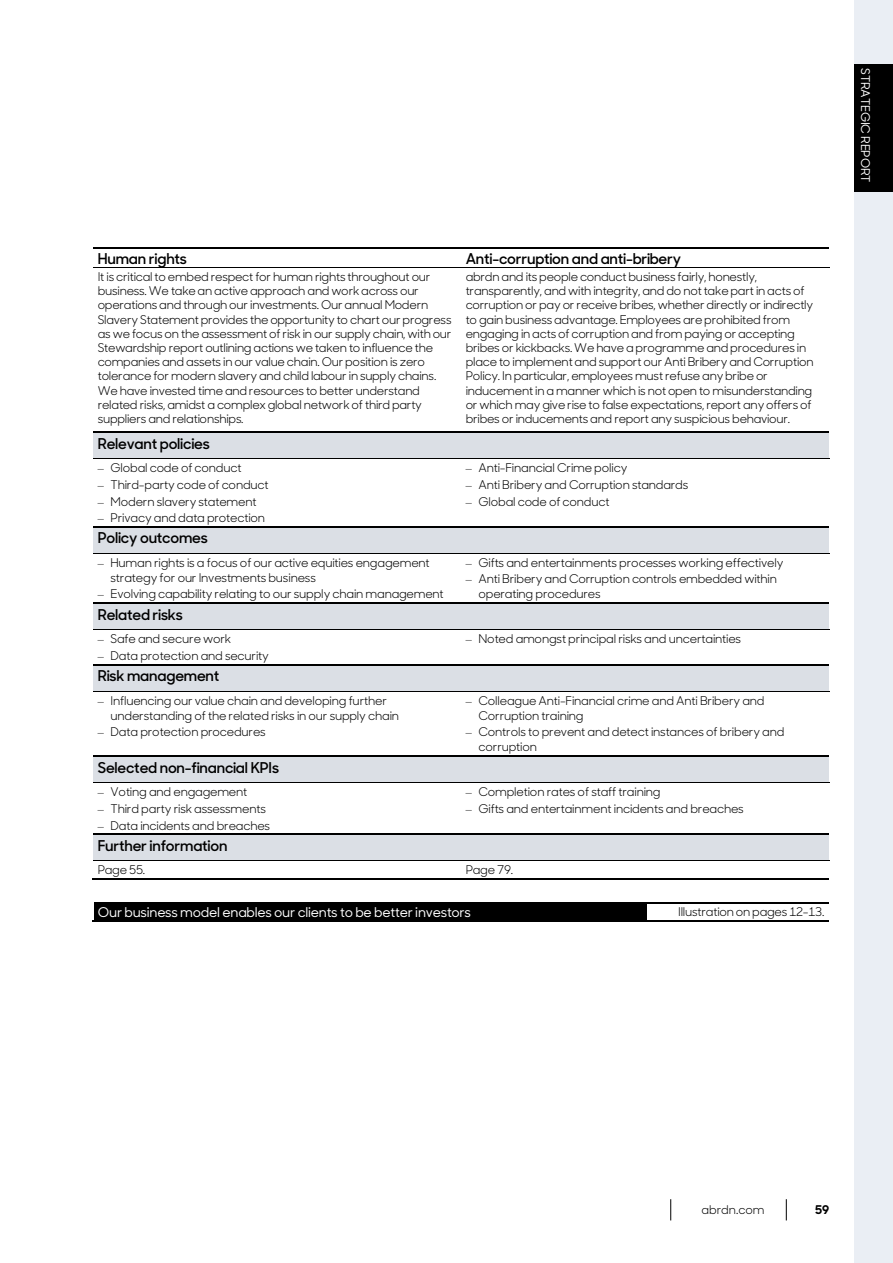
<style>
.page{position:relative;width:893px;height:1263px;background:#fff}
.page>*{position:absolute;margin:0;border:0;box-sizing:border-box;transform-origin:0 0}
.t1{font:600 15px "Sharp Sans Display No 1";letter-spacing:-.01em;color:#000}
.t2{font:500 13.5px "Sharp Sans Display No 1";letter-spacing:-.015em;color:#fff}
.t3{font:12px/14.2px "Sharp Sans Display No 1";letter-spacing:-.02em;color:#000}
.t4{font:500 12px "Sharp Sans Display No 1";letter-spacing:-.01em;color:#fff}
.t5{font:12px "Sharp Sans Display No 1";color:#000}
.t6{font:700 12px "Sharp Sans Display No 1";color:#000}
.s1{font-family:"Times New Roman"}
</style>
<div class="page">
<div style="left:855px;top:0;width:38px;height:1263px;background:#eaeef4"></div>
<hr style="left:94px;top:247px;width:367px;height:1px;background:#000">
<hr style="left:462px;top:247px;width:367px;height:1px;background:#000">
<hr style="left:94px;top:267px;width:367px;height:1px;background:#000">
<hr style="left:462px;top:267px;width:367px;height:1px;background:#000">
<div style="left:94px;top:433px;width:367px;height:25px;background:#dbdfe5"></div>
<div style="left:461px;top:433px;width:368px;height:25px;background:#dbdfe5"></div>
<hr style="left:94px;top:432px;width:367px;height:1px;background:#000">
<hr style="left:462px;top:432px;width:367px;height:1px;background:#000">
<hr style="left:94px;top:458px;width:367px;height:1px;background:#000">
<hr style="left:462px;top:458px;width:367px;height:1px;background:#000">
<div style="left:94px;top:527px;width:367px;height:26px;background:#dbdfe5"></div>
<div style="left:461px;top:527px;width:368px;height:26px;background:#dbdfe5"></div>
<hr style="left:94px;top:526px;width:367px;height:1px;background:#000">
<hr style="left:462px;top:526px;width:367px;height:1px;background:#000">
<hr style="left:94px;top:553px;width:367px;height:1px;background:#000">
<hr style="left:462px;top:553px;width:367px;height:1px;background:#000">
<div style="left:94px;top:604px;width:367px;height:25px;background:#dbdfe5"></div>
<div style="left:461px;top:604px;width:368px;height:25px;background:#dbdfe5"></div>
<hr style="left:94px;top:603px;width:367px;height:1px;background:#000">
<hr style="left:462px;top:603px;width:367px;height:1px;background:#000">
<hr style="left:94px;top:629px;width:367px;height:1px;background:#000">
<hr style="left:462px;top:629px;width:367px;height:1px;background:#000">
<div style="left:94px;top:665px;width:367px;height:26px;background:#dbdfe5"></div>
<div style="left:461px;top:665px;width:368px;height:26px;background:#dbdfe5"></div>
<hr style="left:94px;top:664px;width:367px;height:1px;background:#000">
<hr style="left:462px;top:664px;width:367px;height:1px;background:#000">
<hr style="left:94px;top:691px;width:367px;height:1px;background:#000">
<hr style="left:462px;top:691px;width:367px;height:1px;background:#000">
<div style="left:94px;top:757px;width:367px;height:25px;background:#dbdfe5"></div>
<div style="left:461px;top:757px;width:368px;height:25px;background:#dbdfe5"></div>
<hr style="left:94px;top:756px;width:367px;height:1px;background:#000">
<hr style="left:462px;top:756px;width:367px;height:1px;background:#000">
<hr style="left:94px;top:782px;width:367px;height:1px;background:#000">
<hr style="left:462px;top:782px;width:367px;height:1px;background:#000">
<div style="left:94px;top:835px;width:367px;height:25px;background:#dbdfe5"></div>
<div style="left:461px;top:835px;width:368px;height:25px;background:#dbdfe5"></div>
<hr style="left:94px;top:834px;width:367px;height:1px;background:#000">
<hr style="left:462px;top:834px;width:367px;height:1px;background:#000">
<hr style="left:94px;top:860px;width:367px;height:1px;background:#000">
<hr style="left:462px;top:860px;width:367px;height:1px;background:#000">
<hr style="left:93px;top:878px;width:368px;height:1px;background:#000">
<hr style="left:461px;top:878px;width:368px;height:1px;background:#000">
<div style="left:94px;top:903px;width:552px;height:18px;background:#000"></div>
<hr style="left:94px;top:902px;width:552px;height:1px;background:#000">
<hr style="left:647px;top:902px;width:182px;height:1px;background:#000">
<hr style="left:93px;top:921px;width:553px;height:1px;background:#000">
<hr style="left:646px;top:921px;width:183px;height:1px;background:#000">
<svg style="left:670px;top:1199px;width:1px;height:21px"></svg>
<svg style="left:786px;top:1199px;width:1px;height:21px"></svg>
<div style="left:855px;top:64px;width:38px;height:127px;background:#000"></div>
<p class="t1" style="left:98px;top:247px;width:91px">Human rights</p>
<p class="t1" style="left:466px;top:247px;width:217px">Anti-corruption and anti-bribery</p>
<p class="t3" style="left:98px;top:268px;width:355px">It is critical to embed respect for human rights throughout our business. We take an active approach and work across our operations and through our investments. Our annual Modern Slavery Statement provides the opportunity to chart our progress as we focus on the assessment of risk in our supply chain, with our Stewardship report outlining actions we taken to influence the companies and assets in our value chain. Our position is zero tolerance for modern slavery and child labour in supply chains.<br>We have invested time and resources to better understand related risks, amidst a complex global network of third party suppliers and relationships.</p>
<p class="t3" style="left:466px;top:268px;width:349px">abrdn and its people conduct business fairly, honestly, transparently, and with integrity, and do not take part in acts of corruption or pay or receive bribes, whether directly or indirectly to gain business advantage. Employees are prohibited from engaging in acts of corruption and from paying or accepting bribes or kickbacks. We have a programme and procedures in place to implement and support our Anti Bribery and Corruption Policy. In particular, employees must refuse any bribe or inducement in a manner which is not open to misunderstanding or which may give rise to false expectations, report any offers of bribes or inducements and report any suspicious behaviour.</p>
<p class="t1" style="left:98px;top:432px;width:114px">Relevant policies</p>
<p class="t3" style="left:98px;top:460px;width:145px"><span class="s1">–</span> Global code of conduct</p>
<p class="t3" style="left:98px;top:477px;width:172px"><span class="s1">–</span> Third-party code of conduct</p>
<p class="t3" style="left:98px;top:493px;width:160px"><span class="s1">–</span> Modern slavery statement</p>
<p class="t3" style="left:98px;top:509px;width:169px"><span class="s1">–</span> Privacy and data protection</p>
<p class="t3" style="left:466px;top:460px;width:163px"><span class="s1">–</span> Anti-Financial Crime policy</p>
<p class="t3" style="left:466px;top:477px;width:224px"><span class="s1">–</span> Anti Bribery and Corruption standards</p>
<p class="t3" style="left:466px;top:493px;width:145px"><span class="s1">–</span> Global code of conduct</p>
<p class="t1" style="left:98px;top:526px;width:112px">Policy outcomes</p>
<p class="t3" style="left:111px;top:554px;width:321px;line-height:15.1px;text-indent:-13px"><span class="s1">–</span> Human rights is a focus of our active equities engagement strategy for our Investments business</p>
<p class="t3" style="left:98px;top:586px;width:348px"><span class="s1">–</span> Evolving capability relating to our supply chain management</p>
<p class="t1" style="left:98px;top:603px;width:87px">Related risks</p>
<p class="t3" style="left:98px;top:631px;width:135px"><span class="s1">–</span> Safe and secure work</p>
<p class="t3" style="left:98px;top:648px;width:173px"><span class="s1">–</span> Data protection and security</p>
<p class="t1" style="left:98px;top:664px;width:123px">Risk management</p>
<p class="t3" style="left:111px;top:692px;width:290px;line-height:15.1px;text-indent:-13px"><span class="s1">–</span> Influencing our value chain and developing further understanding of the related risks in our supply chain</p>
<p class="t3" style="left:98px;top:724px;width:170px"><span class="s1">–</span> Data protection procedures</p>
<p class="t1" style="left:98px;top:756px;width:183px">Selected non-financial KPIs</p>
<p class="t3" style="left:98px;top:784px;width:151px"><span class="s1">–</span> Voting and engagement</p>
<p class="t3" style="left:98px;top:801px;width:170px"><span class="s1">–</span> Third party risk assessments</p>
<p class="t3" style="left:98px;top:817px;width:174px"><span class="s1">–</span> Data incidents and breaches</p>
<p class="t3" style="left:466px;top:554px;width:319px"><span class="s1">–</span> Gifts and entertainments processes working effectively</p>
<p class="t3" style="left:478px;top:571px;width:300px;line-height:15px;text-indent:-13px"><span class="s1">–</span> Anti Bribery and Corruption controls embedded within operating procedures</p>
<p class="t3" style="left:466px;top:631px;width:277px"><span class="s1">–</span> Noted amongst principal risks and uncertainties</p>
<p class="t3" style="left:478px;top:692px;width:288px;line-height:15.1px;text-indent:-13px"><span class="s1">–</span> Colleague Anti-Financial crime and Anti Bribery and<br>Corruption training</p>
<p class="t3" style="left:478px;top:724px;width:307px;line-height:15px;text-indent:-13px"><span class="s1">–</span> Controls to prevent and detect instances of bribery and corruption</p>
<p class="t3" style="left:466px;top:784px;width:196px"><span class="s1">–</span> Completion rates of staff training</p>
<p class="t3" style="left:466px;top:801px;width:280px"><span class="s1">–</span> Gifts and entertainment incidents and breaches</p>
<p class="t1" style="left:98px;top:834px;width:131px">Further information</p>
<p class="t3" style="left:98px;top:861px;width:49px">Page 55.</p>
<p class="t3" style="left:466px;top:861px;width:49px">Page 79.</p>
<p class="t2" style="left:98px;top:903px;width:375px">Our business model enables our clients to be better investors</p>
<p class="t3" style="left:678px;top:904px;width:148px">Illustration on pages 12-13.</p>
<p class="t4" style="left:874px;top:68px;width:116px;rotate:90deg">STRATEGIC REPORT</p>
<p class="t5" style="left:701px;top:1200px;width:65px">abrdn.com</p>
<p class="t6" style="left:815px;top:1200px;width:16px">59</p>
</div>
